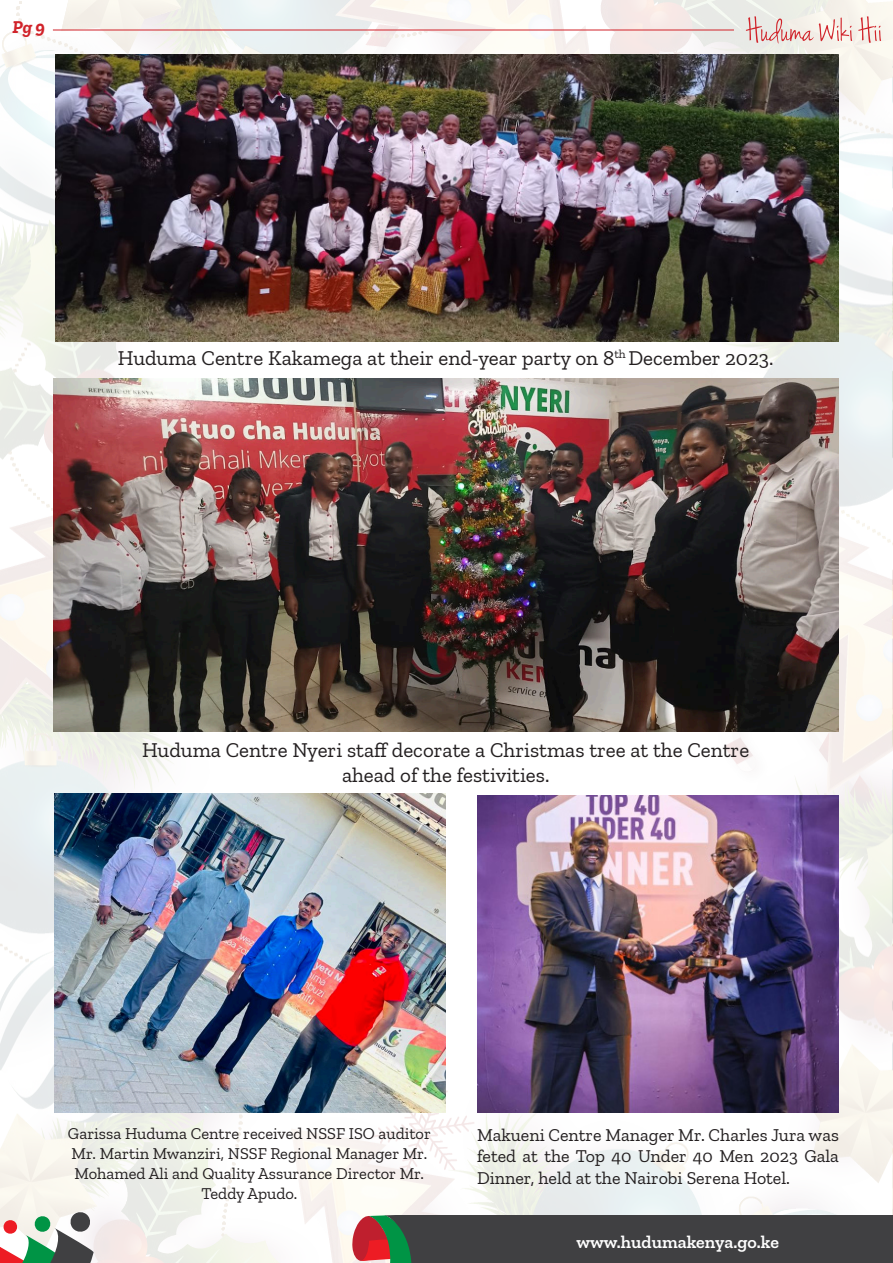
<style>
.page{position:relative;width:893px;height:1263px;background:#fff}
.page>*{position:absolute;margin:0;border:0;box-sizing:border-box;transform-origin:0 0}
.t1{font:21px "Zilla Slab";color:#231f20}
.t2{font:18px/21.6px "Zilla Slab";color:#231f20;text-align:justify}
.t3{font:600 18px "Zilla Slab";color:#fff}
.t4{font:italic 700 18px "Zilla Slab";color:#d1232a}
.t5{font:16.5px/19.8px "Zilla Slab";color:#231f20;text-align:center}
</style>
<div class="page">
<img style="left:0;top:0;width:893px;height:1263px">
<hr style="left:53px;top:30px;width:681px;height:1px;background:#d1232a">
<div style="left:404px;top:1216px;width:489px;height:47px;background:#404042"></div>
<svg style="left:352px;top:1216px;width:60px;height:47px;background:#7e5b48"></svg>
<svg style="left:746px;top:16px;width:135px;height:28px;background:#edd1cc"></svg>
<svg style="left:0;top:1211px;width:94px;height:52px"></svg>
<img style="left:477px;top:796px;width:362px;height:317px">
<img style="left:56px;top:54px;width:783px;height:287px">
<img style="left:54px;top:793px;width:392px;height:320px">
<img style="left:54px;top:379px;width:785px;height:352px">
<p class="t4" style="left:13px;top:17px;width:34px">Pg 9</p>
<p class="t1" style="left:118px;top:347px;width:657px">Huduma Centre Kakamega at their end-year party on 8<sup>th</sup> December 2023.</p>
<p class="t1" style="left:142px;top:738px;width:609px">Huduma Centre Nyeri staff decorate a Christmas tree at the Centre</p>
<p class="t1" style="left:342px;top:763px;width:209px">ahead of the festivities.</p>
<p class="t5" style="left:68px;top:1124px;width:365px">Garissa Huduma Centre received NSSF ISO auditor Mr. Martin Mwanziri, NSSF Regional Manager Mr.<br>Mohamed Ali and Quality Assurance Director Mr.<br>Teddy Apudo.</p>
<p class="t2" style="left:477px;top:1124px;width:363px">Makueni Centre Manager Mr. Charles Jura was feted at the Top 40 Under 40 Men 2023 Gala Dinner, held at the Nairobi Serena Hotel.</p>
<p class="t3" style="left:576px;top:1232px;width:204px">www.hudumakenya.go.ke</p>
</div>
